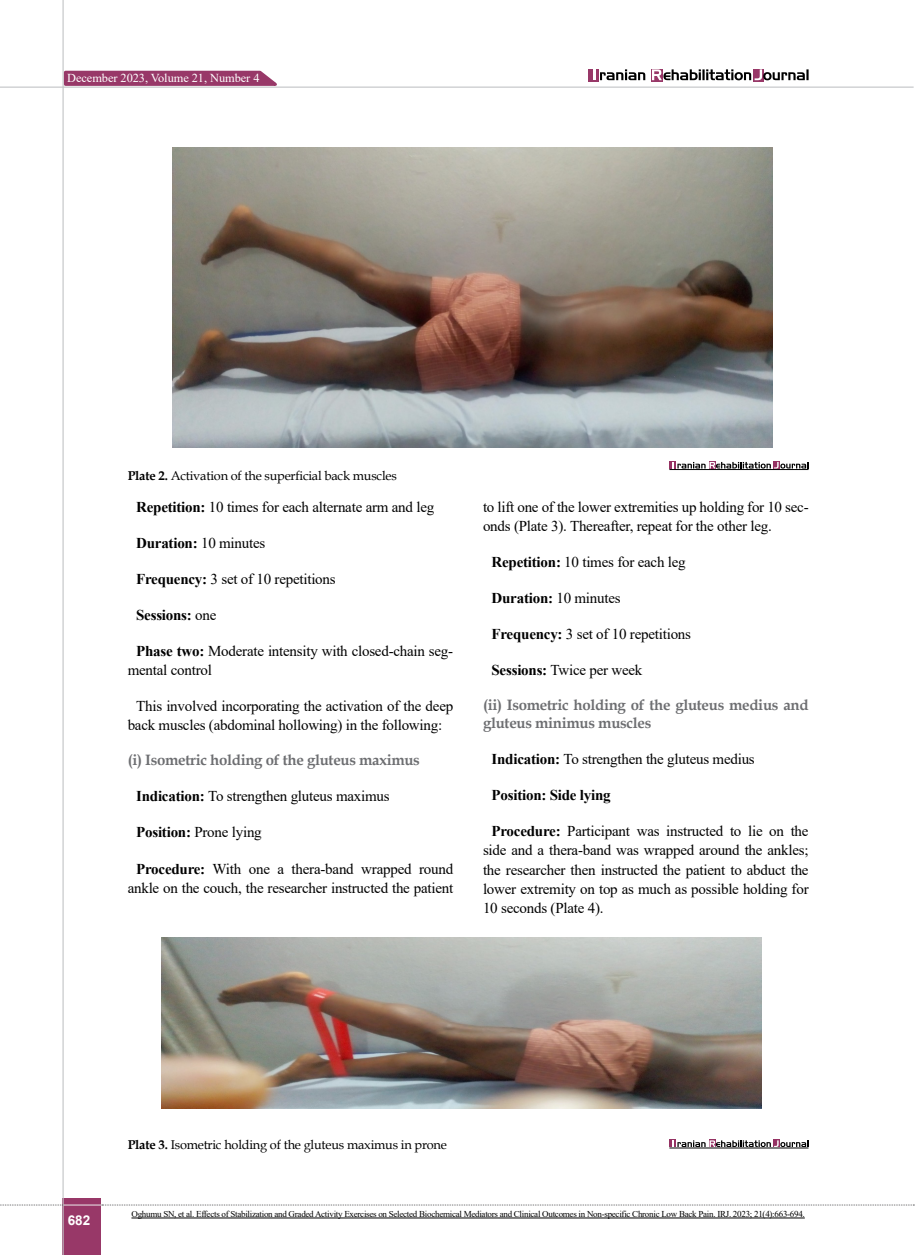
<style>
.page{position:relative;width:915px;height:1255px;background:#fff}
.page>*{position:absolute;margin:0;border:0;box-sizing:border-box;transform-origin:0 0}
.t1{font:15px/19px "Times New Roman";letter-spacing:-.015em;color:#000}
.t2{font:700 15px/18px "Book Antiqua";letter-spacing:-.02em;color:#6d6e71}
.t3{font:700 15px "Times New Roman";letter-spacing:-.015em;color:#000}
.t4{font:700 13.5px "Arial";color:#fff}
.t5{font:12.75px "Book Antiqua";letter-spacing:-.015em;color:#000}
.t6{font:12.15px "Times New Roman";letter-spacing:-.005em;color:#fff}
.t7{font:9px "Times New Roman";letter-spacing:-.03em;color:#000}
.s1{font-weight:700}
.s2{font-weight:400}
</style>
<div class="page">
<hr style="left:0;top:87px;width:913px;height:1px;background:#c2c4c6">
<div style="left:63px;top:1198px;width:38px;height:56px;background:#983868"></div>
<hr style="left:62px;top:0;width:2px;height:1254px;background:#c2c4c6">
<hr style="left:63px;top:1204px;width:38px;height:1px;background:#ebebec">
<svg style="left:0;top:1204px;width:63px;height:1px"></svg>
<svg style="left:102px;top:1204px;width:812px;height:1px"></svg>
<div style="left:588px;top:69px;width:10px;height:13px;background:#983868"></div>
<svg style="left:651px;top:80px;width:11px;height:2px"></svg>
<svg style="left:753px;top:80px;width:10px;height:2px"></svg>
<svg style="left:651px;top:69px;width:157px;height:11px"></svg>
<svg style="left:593px;top:69px;width:52px;height:11px"></svg>
<svg style="left:62px;top:69px;width:222px;height:18px;background:#ac6187"></svg>
<img style="left:173px;top:147px;width:599px;height:300px">
<div style="left:669px;top:461px;width:6px;height:8px;background:#953263"></div>
<svg style="left:709px;top:461px;width:6px;height:8px"></svg>
<svg style="left:773px;top:461px;width:6px;height:8px"></svg>
<svg style="left:672px;top:462px;width:136px;height:6px"></svg>
<hr style="left:669px;top:469px;width:139px;height:1px;background:#000">
<img style="left:162px;top:937px;width:599px;height:171px">
<div style="left:669px;top:1139px;width:6px;height:8px;background:#953263"></div>
<svg style="left:672px;top:1140px;width:136px;height:6px"></svg>
<hr style="left:669px;top:1147px;width:139px;height:1px;background:#000">
<hr style="left:131px;top:1217px;width:673px;height:1px;background:#000">
<p class="t6" style="left:67px;top:69px;width:194px">December 2023, Volume 21, Number 4</p>
<p class="t5" style="left:128px;top:467px;width:270px"><span class="s1">Plate 2.</span> Activation of the superficial back muscles</p>
<p class="t1" style="left:136px;top:496px;width:299px"><span class="s1">Repetition:</span> 10 times for each alternate arm and leg</p>
<p class="t3" style="left:136px;top:532px;width:131px">Duration: <span class="s2">10 minutes</span></p>
<p class="t1" style="left:136px;top:569px;width:201px"><span class="s1">Frequency:</span> 3 set of 10 repetitions</p>
<p class="t3" style="left:136px;top:604px;width:82px">Sessions: <span class="s2">one</span></p>
<p class="t1" style="left:128px;top:641px;width:327px;text-indent:9px"><span class="s1">Phase two:</span> Moderate intensity with closed-chain seg&shy;mental control</p>
<p class="t1" style="left:128px;top:696px;width:327px;text-indent:9px">This involved incorporating the activation of the deep back muscles (abdominal hollowing) in the following:</p>
<p class="t2" style="left:128px;top:751px;width:294px">(i) Isometric holding of the gluteus maximus</p>
<p class="t1" style="left:136px;top:786px;width:255px"><span class="s1">Indication:</span> To strengthen gluteus maximus</p>
<p class="t1" style="left:136px;top:822px;width:127px"><span class="s1">Position:</span> Prone lying</p>
<p class="t1" style="left:128px;top:858px;width:327px;text-align:center"><span class="s1">Procedure:</span> With one a thera-band wrapped round ankle on the couch, the researcher instructed the patient</p>
<p class="t1" style="left:483px;top:496px;width:327px">to lift one of the lower extremities up holding for 10 sec&shy;onds (Plate 3). Thereafter, repeat for the other leg.</p>
<p class="t1" style="left:491px;top:552px;width:196px"><span class="s1">Repetition:</span> 10 times for each leg</p>
<p class="t3" style="left:491px;top:587px;width:131px">Duration: <span class="s2">10 minutes</span></p>
<p class="t1" style="left:491px;top:624px;width:201px"><span class="s1">Frequency:</span> 3 set of 10 repetitions</p>
<p class="t1" style="left:491px;top:660px;width:152px"><span class="s1">Sessions:</span> Twice per week</p>
<p class="t2" style="left:483px;top:696px;width:327px">(ii) Isometric holding of the gluteus medius and gluteus minimus muscles</p>
<p class="t1" style="left:491px;top:749px;width:265px"><span class="s1">Indication:</span> To strengthen the gluteus medius</p>
<p class="t3" style="left:491px;top:784px;width:121px">Position: Side lying</p>
<p class="t1" style="left:483px;top:821px;width:327px;text-align:justify;text-indent:9px"><span class="s1">Procedure:</span> Participant was instructed to lie on the side and a thera-band was wrapped around the ankles; the researcher then instructed the patient to abduct the lower extremity on top as much as possible holding for 10 seconds (Plate 4).</p>
<p class="t4" style="left:68px;top:1210px;width:24px">682</p>
<p class="t5" style="left:128px;top:1135px;width:320px"><span class="s1">Plate 3.</span> Isometric holding of the gluteus maximus in prone</p>
<p class="t7" style="left:131px;top:1207px;width:674px">Oghumu SN, et al. Effects of Stabilization and Graded Activity Exercises on Selected Biochemical Mediators and Clinical Outcomes in Non-specific Chronic Low Back Pain. IRJ. 2023; 21(4):663-694.</p>
</div>
